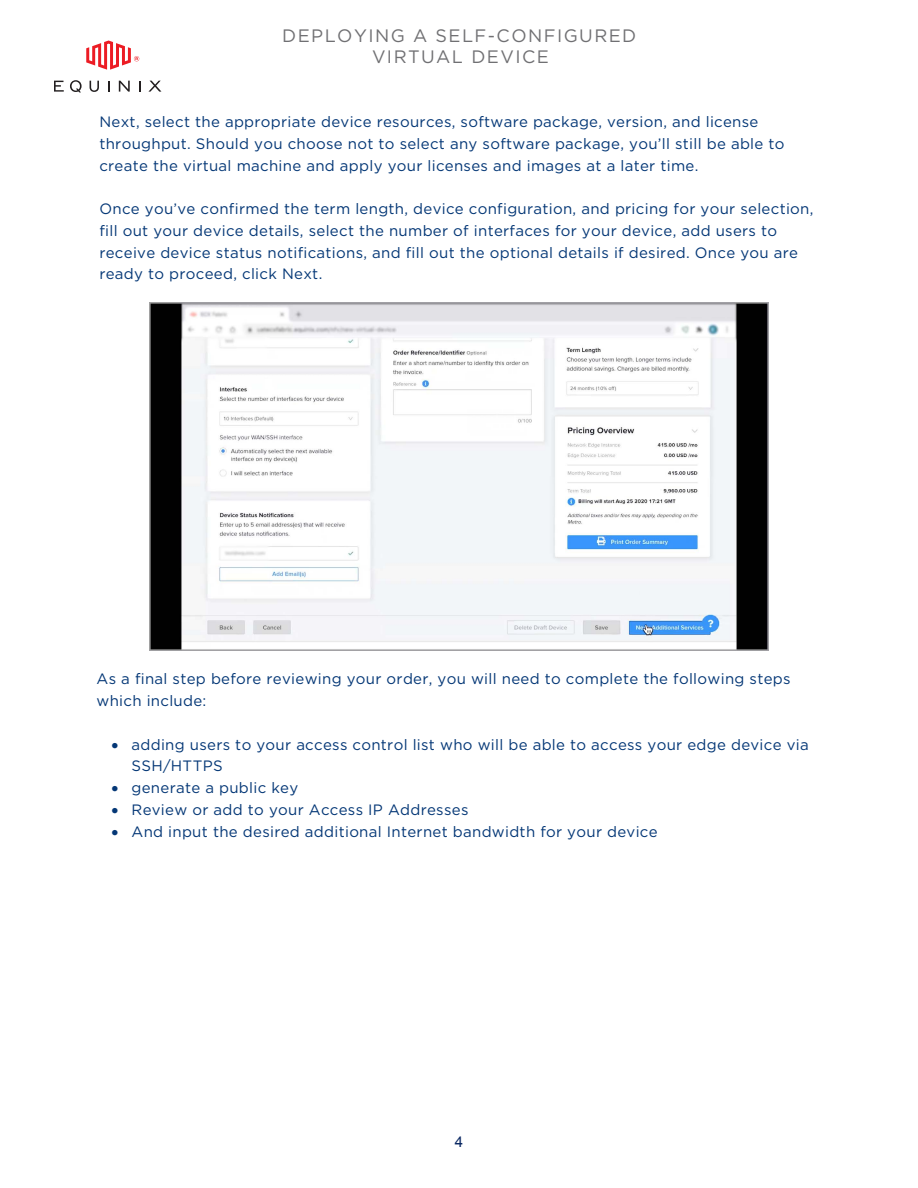
<style>
.page{position:relative;width:918px;height:1188px;background:#fff}
.page>*{position:absolute;margin:0;border:0;box-sizing:border-box;transform-origin:0 0}
.t1{font:18px/21.6px "Gotham";letter-spacing:.08em;color:#707073;text-align:center}
.t2{font:15px/21.8px "Gotham";letter-spacing:.02em;color:#043776}
.t3{font:15px "Arial";color:#082661}
</style>
<div class="page">
<svg style="left:54px;top:81px;width:10px;height:11px"></svg>
<svg style="left:90px;top:81px;width:9px;height:11px"></svg>
<svg style="left:119px;top:81px;width:11px;height:11px"></svg>
<svg style="left:139px;top:81px;width:2px;height:11px"></svg>
<svg style="left:148px;top:81px;width:13px;height:11px"></svg>
<svg style="left:70px;top:80px;width:12px;height:12px"></svg>
<svg style="left:86px;top:41px;width:53px;height:29px"></svg>
<img style="left:150px;top:302px;width:618px;height:348px">
<p class="t1" style="left:282px;top:24px;width:356px">DEPLOYING A SELF-CONFIGURED<br>VIRTUAL DEVICE</p>
<p class="t2" style="left:99px;top:111px;width:687px">Next, select the appropriate device resources, software package, version, and license throughput. Should you choose not to select any software package, you’ll still be able to create the virtual machine and apply your licenses and images at a later time.</p>
<p class="t2" style="left:99px;top:198px;width:716px">Once you’ve confirmed the term length, device configuration, and pricing for your selection, fill out your device details, select the number of interfaces for your device, add users to receive device status notifications, and fill out the optional details if desired. Once you are ready to proceed, click Next.</p>
<p class="t2" style="left:97px;top:668px;width:696px">As a final step before reviewing your order, you will need to complete the following steps which include:</p>
<p class="t2" style="left:132px;top:733px;width:679px;text-indent:-20px">• adding users to your access control list who will be able to access your edge device via<br>SSH/HTTPS</p>
<p class="t2" style="left:112px;top:777px;width:188px">• generate a public key</p>
<p class="t2" style="left:112px;top:798px;width:358px">• Review or add to your Access IP Addresses</p>
<p class="t2" style="left:112px;top:820px;width:548px">• And input the desired additional Internet bandwidth for your device</p>
<p class="t3" style="left:455px;top:1132px;width:10px">4</p>
</div>
